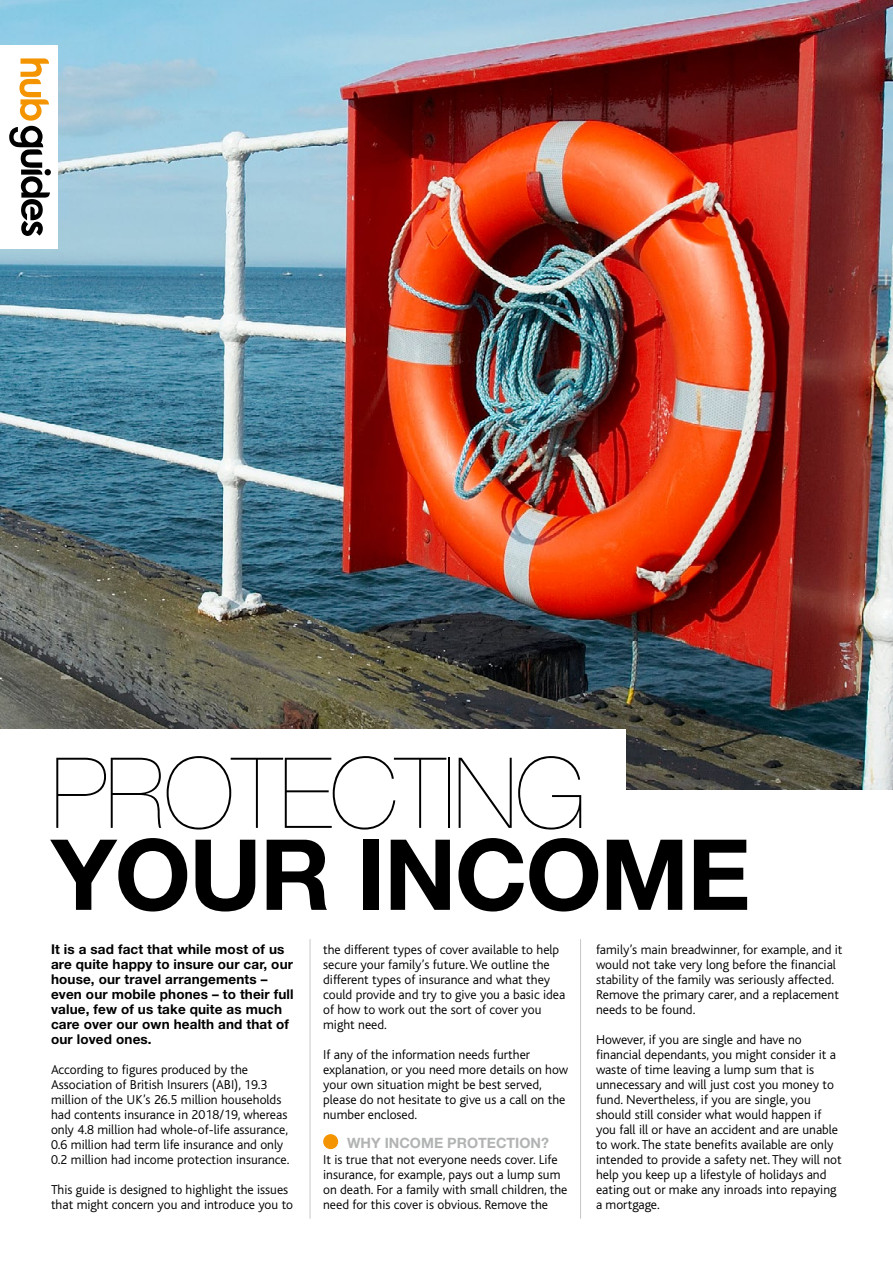
<style>
.page{position:relative;width:893px;height:1263px;background:#fff}
.page>*{position:absolute;margin:0;border:0;box-sizing:border-box;transform-origin:0 0}
.t1{font:700 98.25px "Helvetica Neue";letter-spacing:-.02em;color:#000}
.t2{font:200 98.25px "Helvetica Neue";letter-spacing:-.02em;color:#000}
.t3{font:700 14.25px "Helvetica Neue";color:#b1b3b4}
.t4{font:300 13.5px/15px "Bliss";color:#000}
.t5{font:700 13.5px/15px "Helvetica Neue";letter-spacing:.01em;color:#000}
</style>
<div class="page">
<img style="left:0;top:0;width:893px;height:789px">
<div style="left:0;top:729px;width:625px;height:89px;background:#fff"></div>
<div style="left:323px;top:1134px;width:15px;height:15px;background:#f39400;border-radius:50%"></div>
<hr style="left:580px;top:939px;width:1px;height:280px;background:#c6c7c8">
<hr style="left:310px;top:939px;width:1px;height:280px;background:#c6c7c8">
<div style="left:0;top:45px;width:57px;height:204px;background:#fff"></div>
<svg style="left:9px;top:58px;width:42px;height:178px"></svg>
<h1 class="t2" style="left:51px;top:736px;width:536px">PROTECTING</h1>
<h1 class="t1" style="left:51px;top:814px;width:701px">YOUR INCOME</h1>
<p class="t5" style="left:51px;top:941px;width:244px">It is a sad fact that while most of us are quite happy to insure our car, our house, our travel arrangements – even our mobile phones – to their full value, few of us take quite as much care over our own health and that of our loved ones.</p>
<p class="t4" style="left:51px;top:1062px;width:240px">According to figures produced by the Association of British Insurers (ABI), 19.3 million of the UK’s 26.5 million households had contents insurance in 2018/19, whereas only 4.8 million had whole-of-life assurance, 0.6 million had term life insurance and only 0.2 million had income protection insurance.</p>
<p class="t4" style="left:51px;top:1182px;width:244px">This guide is designed to highlight the issues that might concern you and introduce you to</p>
<p class="t4" style="left:323px;top:942px;width:244px">the different types of cover available to help secure your family’s future. We outline the different types of insurance and what they could provide and try to give you a basic idea of how to work out the sort of cover you might need.</p>
<p class="t4" style="left:323px;top:1047px;width:246px">If any of the information needs further explanation, or you need more details on how your own situation might be best served, please do not hesitate to give us a call on the number enclosed.</p>
<p class="t3" style="left:347px;top:1134px;width:203px">WHY INCOME PROTECTION?</p>
<p class="t4" style="left:323px;top:1152px;width:246px">It is true that not everyone needs cover. Life insurance, for example, pays out a lump sum on death. For a family with small children, the need for this cover is obvious. Remove the</p>
<p class="t4" style="left:596px;top:942px;width:248px">family’s main breadwinner, for example, and it would not take very long before the financial stability of the family was seriously affected.<br>Remove the primary carer, and a replacement needs to be found.</p>
<p class="t4" style="left:596px;top:1032px;width:247px">However, if you are single and have no financial dependants, you might consider it a waste of time leaving a lump sum that is unnecessary and will just cost you money to fund. Nevertheless, if you are single, you should still consider what would happen if you fall ill or have an accident and are unable to work. The state benefits available are only intended to provide a safety net. They will not help you keep up a lifestyle of holidays and eating out or make any inroads into repaying a mortgage.</p>
</div>
